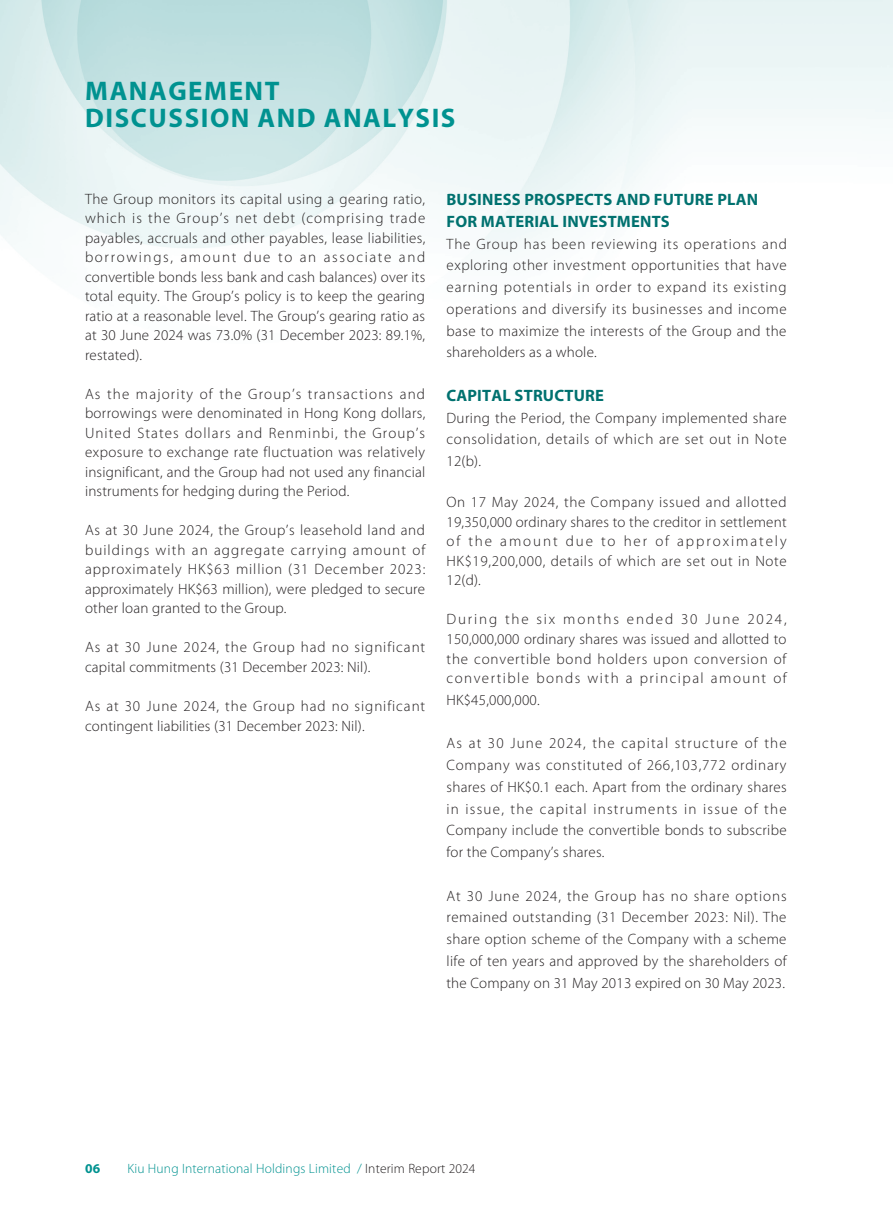
<style>
.page{position:relative;width:893px;height:1212px;background:#fff}
.page>*{position:absolute;margin:0;border:0;box-sizing:border-box;transform-origin:0 0}
.t1{font:700 27px/27px "Myriad Pro";letter-spacing:.055em;color:#009290}
._01_H1{font:700 16.5px/21.8px "Myriad Pro";letter-spacing:.01em;color:#00716f}
._00_txt{font:300 15px/19.5px "Myriad Pro";letter-spacing:.015em;color:#231f20;text-align:justify}
.t2{font:300 13.5px "Myriad Pro";letter-spacing:.015em;color:#009290}
.t3{font:700 13.5px "Myriad Pro";color:#009290}
.s1{color:#231f20}
</style>
<div class="page">
<img style="left:0;top:0;width:893px;height:250px">
<h1 class="t1" style="left:85px;top:77px;width:372px">MANAGEMENT<br>DISCUSSION AND ANALYSIS</h1>
<p class="_00_txt" style="left:85px;top:189px;width:342px">The Group monitors its capital using a gearing ratio, which is the Group’s net debt (comprising trade payables, accruals and other payables, lease liabilities, borrowings, amount due to an associate and convertible bonds less bank and cash balances) over its total equity. The Group’s policy is to keep the gearing ratio at a reasonable level. The Group’s gearing ratio as at 30 June 2024 was 73.0% (31 December 2023: 89.1%, restated).</p>
<p class="_00_txt" style="left:85px;top:384px;width:342px">As the majority of the Group’s transactions and borrowings were denominated in Hong Kong dollars, United States dollars and Renminbi, the Group’s exposure to exchange rate fluctuation was relatively insignificant, and the Group had not used any financial instruments for hedging during the Period.</p>
<p class="_00_txt" style="left:85px;top:520px;width:342px">As at 30 June 2024, the Group’s leasehold land and buildings with an aggregate carrying amount of approximately HK$63 million (31 December 2023: approximately HK$63 million), were pledged to secure other loan granted to the Group.</p>
<p class="_00_txt" style="left:85px;top:637px;width:342px">As at 30 June 2024, the Group had no significant capital commitments (31 December 2023: Nil).</p>
<p class="_00_txt" style="left:85px;top:696px;width:342px">As at 30 June 2024, the Group had no significant contingent liabilities (31 December 2023: Nil).</p>
<p class="_01_H1" style="left:446px;top:188px;width:313px">BUSINESS PROSPECTS AND FUTURE PLAN<br>FOR MATERIAL INVESTMENTS</p>
<p class="_00_txt" style="left:446px;top:233px;width:342px;line-height:21.8px">The Group has been reviewing its operations and exploring other investment opportunities that have earning potentials in order to expand its existing operations and diversify its businesses and income base to maximize the interests of the Group and the shareholders as a whole.</p>
<p class="_01_H1" style="left:446px;top:384px;width:159px">CAPITAL STRUCTURE</p>
<p class="_00_txt" style="left:446px;top:407px;width:342px;line-height:21.8px">During the Period, the Company implemented share consolidation, details of which are set out in Note 12(b).</p>
<p class="_00_txt" style="left:446px;top:492px;width:342px">On 17 May 2024, the Company issued and allotted 19,350,000 ordinary shares to the creditor in settlement of the amount due to her of approximately HK$19,200,000, details of which are set out in Note 12(d).</p>
<p class="_00_txt" style="left:446px;top:609px;width:342px">During the six months ended 30 June 2024, 150,000,000 ordinary shares was issued and allotted to the convertible bond holders upon conversion of convertible bonds with a principal amount of</p>
<p class="_00_txt" style="left:446px;top:690px;width:95px">HK$45,000,000.</p>
<p class="_00_txt" style="left:446px;top:732px;width:342px;line-height:21.8px">As at 30 June 2024, the capital structure of the Company was constituted of 266,103,772 ordinary shares of HK$0.1 each. Apart from the ordinary shares in issue, the capital instruments in issue of the Company include the convertible bonds to subscribe for the Company’s shares.</p>
<p class="_00_txt" style="left:446px;top:884px;width:342px;line-height:21.8px">At 30 June 2024, the Group has no share options remained outstanding (31 December 2023: Nil). The share option scheme of the Company with a scheme life of ten years and approved by the shareholders of the Company on 31 May 2013 expired on 30 May 2023.</p>
<p class="t3" style="left:85px;top:1159px;width:17px">06</p>
<p class="t2" style="left:128px;top:1160px;width:349px">Kiu Hung International Holdings Limited / <span class="s1">Interim Report 2024</span></p>
</div>
